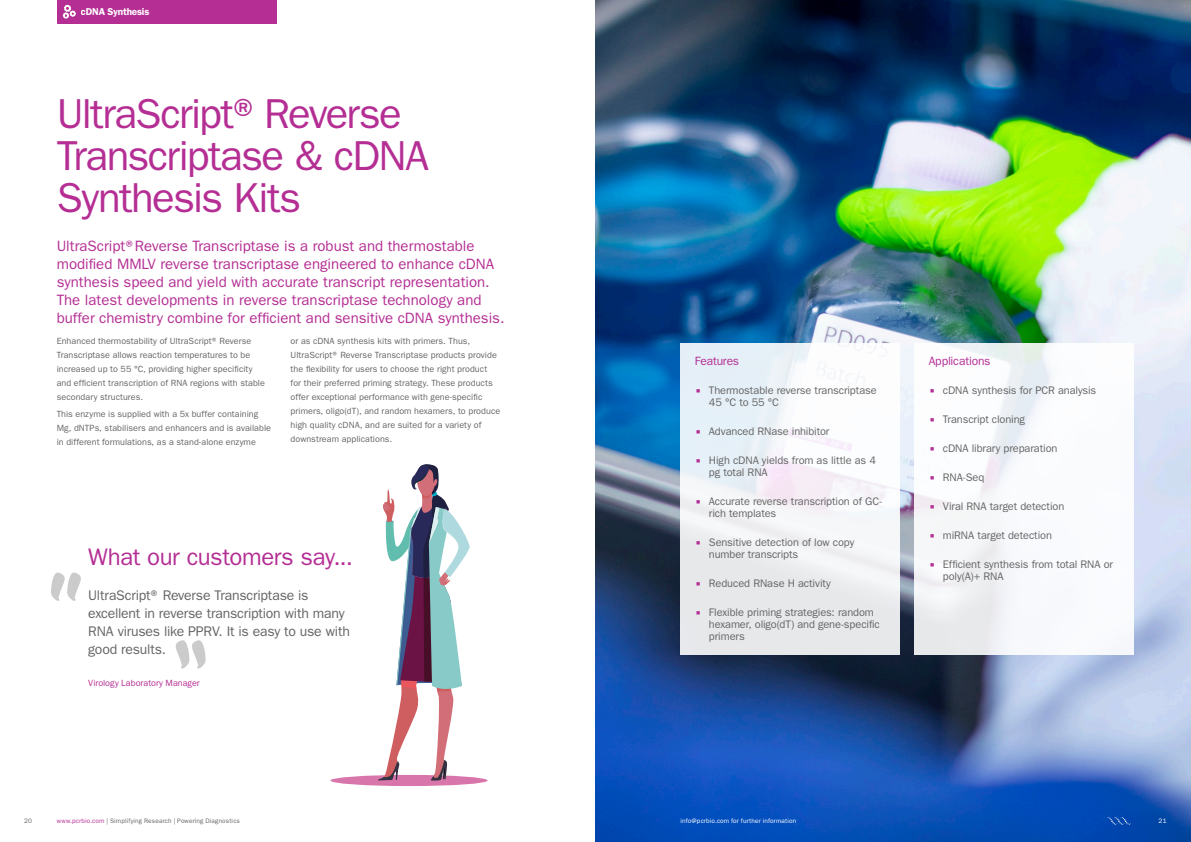
<style>
.page{position:relative;width:1191px;height:842px;background:#fff}
.page>*{position:absolute;margin:0;border:0;box-sizing:border-box;transform-origin:0 0}
.NEW_Page_Title{font:42px/42px "ITC Franklin Gothic Std";letter-spacing:-.035em;color:#b42e94}
.New_Big_Quote_Header{font:24px "ITC Franklin Gothic Std";letter-spacing:-.02em;color:#b42e94}
.NEW_Lead_Paragraph_1{font:15px/18px "ITC Franklin Gothic Std";color:#b42e94}
.NEW_Big_Quote{font:14px/18px "ITC Franklin Gothic Std";letter-spacing:-.015em;color:#656565}
.NEW_Features_App_Subtitle{font:12px "ITC Franklin Gothic Std";letter-spacing:-.015em;color:#b42e94}
.t1{font:11px/12px "ITC Franklin Gothic Std";letter-spacing:-.01em;color:#656565}
.t2{font:600 10px "ITC Franklin Gothic Std";letter-spacing:-.02em;color:#fff}
.NEW_Body_Copy{font:9px/14px "ITC Franklin Gothic Std";letter-spacing:.005em;color:#656565}
.NEW_Quote_Name_and_Institution{font:9px "ITC Franklin Gothic Std";color:#b42e94}
.t3{font:6.5px "ITC Franklin Gothic Std";letter-spacing:.02em;color:#656565}
.t4{font:6.5px "ITC Franklin Gothic Std";letter-spacing:.02em;color:#fff}
.s1{color:#b42e94}
.s2{font-family:"Lucida Sans Std";color:#b42e94}
</style>
<div class="page">
<img style="left:595px;top:0;width:596px;height:842px">
<div style="left:330px;top:775px;width:157px;height:11px;background:#d875ab;border-radius:50%"></div>
<svg style="left:378px;top:464px;width:92px;height:317px"></svg>
<svg style="left:680px;top:343px;width:220px;height:311px"></svg>
<div style="left:914px;top:343px;width:220px;height:311px;background:#fff"></div>
<svg style="left:51px;top:572px;width:30px;height:29px"></svg>
<svg style="left:175px;top:640px;width:31px;height:28px"></svg>
<div style="left:81px;top:0;width:195px;height:24px;background:#b42e94"></div>
<div style="left:57px;top:0;width:24px;height:24px;background:#b42e94"></div>
<svg style="left:63px;top:5px;width:13px;height:14px"></svg>
<svg style="left:1107px;top:817px;width:24px;height:8px"></svg>
<p class="t2" style="left:81px;top:6px;width:70px">cDNA Synthesis</p>
<p class="NEW_Page_Title" style="left:57px;top:93px;width:374px">UltraScript®Reverse<br>Transcriptase &amp; cDNA<br>Synthesis Kits</p>
<p class="NEW_Lead_Paragraph_1" style="left:57px;top:237px;width:449px">UltraScript®Reverse Transcriptase is a robust and thermostable modified MMLV reverse transcriptase engineered to enhance cDNA synthesis speed and yield with accurate transcript representation.<br>The latest developments in reverse transcriptase technology and buffer chemistry combine for efficient and sensitive cDNA synthesis.</p>
<p class="NEW_Body_Copy" style="left:57px;top:334px;width:210px">Enhanced thermostability of UltraScript®Reverse Transcriptase allows reaction temperatures to be increased up to 55 °C, providing higher specificity and efficient transcription of RNA regions with stable secondary structures.</p>
<p class="NEW_Body_Copy" style="left:57px;top:407px;width:216px">This enzyme is supplied with a 5x buffer containing<br>Mg, dNTPs, stabilisers and enhancers and is available in different formulations, as a stand-alone enzyme</p>
<p class="NEW_Body_Copy" style="left:291px;top:334px;width:211px">or as cDNA synthesis kits with primers. Thus, UltraScript®Reverse Transcriptase products provide the flexibility for users to choose the right product<br>for their preferred priming strategy. These products offer exceptional performance with gene-specific primers, oligo(dT), and random hexamers, to produce high quality cDNA, and are suited for a variety of downstream applications.</p>
<p class="New_Big_Quote_Header" style="left:88px;top:543px;width:266px">What our customers say...</p>
<p class="NEW_Big_Quote" style="left:88px;top:587px;width:263px">UltraScript®Reverse Transcriptase is excellent in reverse transcription with many RNA viruses like PPRV. It is easy to use with good results.</p>
<p class="NEW_Quote_Name_and_Institution" style="left:88px;top:678px;width:113px">Virology Laboratory Manager</p>
<p class="t3" style="left:24px;top:817px;width:10px">20</p>
<p class="t3" style="left:57px;top:817px;width:185px"><span class="s1">www.pcrbio.com</span> | Simplifying Research | Powering Diagnostics</p>
<p class="NEW_Features_App_Subtitle" style="left:694px;top:354px;width:46px">Features</p>
<p class="t1" style="left:709px;top:384px;width:169px;text-indent:-14px"><span class="s2">•</span> Thermostable reverse transcriptase<br>45 °C to 55 °C</p>
<p class="t1" style="left:694px;top:425px;width:136px"><span class="s2">•</span> Advanced RNase inhibitor</p>
<p class="t1" style="left:709px;top:454px;width:168px;text-indent:-14px"><span class="s2">•</span> High cDNA yields from as little as 4 pg total RNA</p>
<p class="t1" style="left:709px;top:495px;width:174px;text-indent:-14px"><span class="s2">•</span> Accurate reverse transcription of GC&shy;rich templates</p>
<p class="t1" style="left:709px;top:536px;width:147px;text-indent:-14px"><span class="s2">•</span> Sensitive detection of low copy number transcripts</p>
<p class="t1" style="left:694px;top:577px;width:138px"><span class="s2">•</span> Reduced RNase H activity</p>
<p class="t1" style="left:709px;top:606px;width:172px;text-indent:-14px"><span class="s2">•</span> Flexible priming strategies: random hexamer, oligo(dT) and gene-specific primers</p>
<p class="NEW_Features_App_Subtitle" style="left:928px;top:354px;width:63px">Applications</p>
<p class="t1" style="left:928px;top:384px;width:169px"><span class="s2">•</span> cDNA synthesis for PCR analysis</p>
<p class="t1" style="left:928px;top:413px;width:98px"><span class="s2">•</span> Transcript cloning</p>
<p class="t1" style="left:928px;top:442px;width:130px"><span class="s2">•</span> cDNA library preparation</p>
<p class="t1" style="left:928px;top:471px;width:57px"><span class="s2">•</span> RNA-Seq</p>
<p class="t1" style="left:928px;top:500px;width:137px"><span class="s2">•</span> Viral RNA target detection</p>
<p class="t1" style="left:928px;top:529px;width:125px"><span class="s2">•</span> miRNA target detection</p>
<p class="t1" style="left:943px;top:558px;width:172px;text-indent:-14px"><span class="s2">•</span> Efficient synthesis from total RNA or poly(A)+ RNA</p>
<p class="t4" style="left:680px;top:817px;width:117px">info@pcrbio.com for further information</p>
<p class="t4" style="left:1158px;top:817px;width:9px">21</p>
</div>
